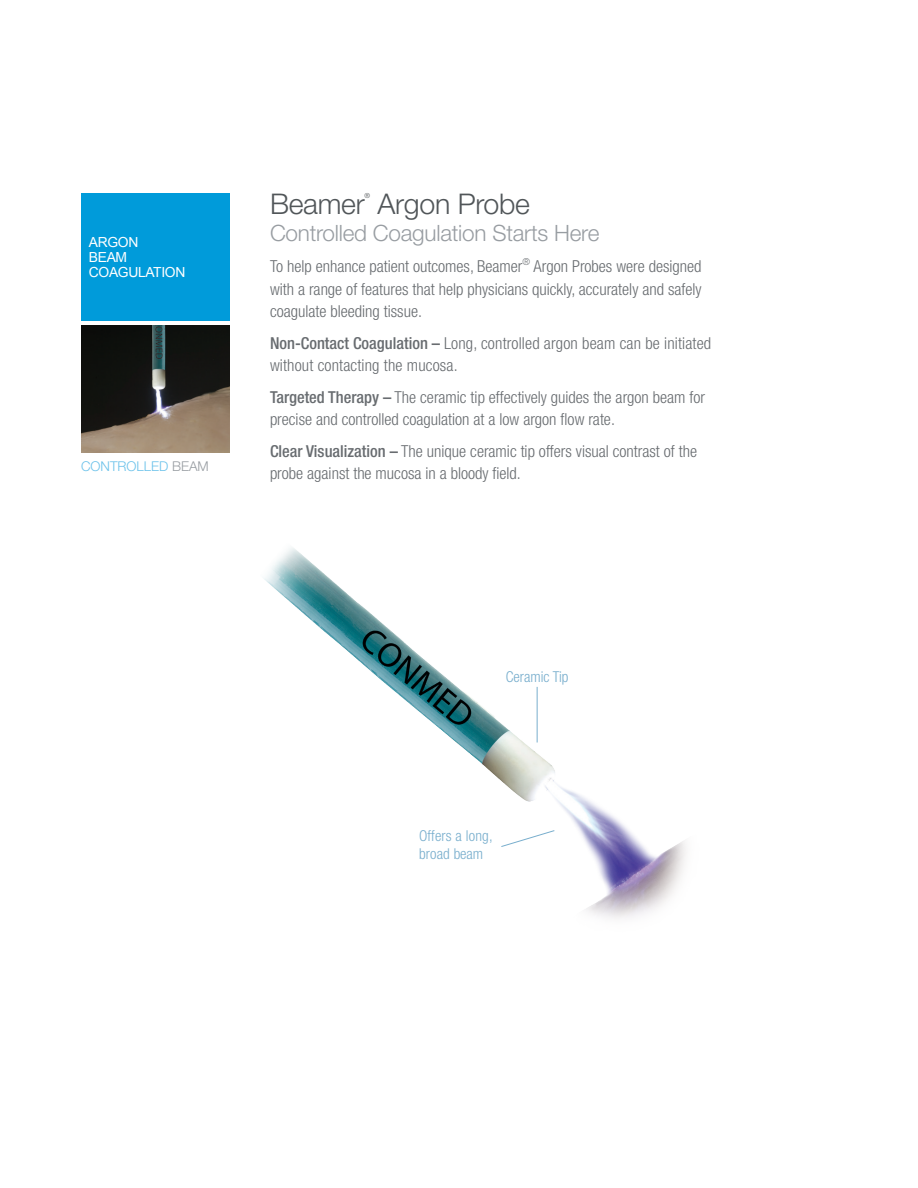
<style>
.page{position:relative;width:918px;height:1188px;background:#fff}
.page>*{position:absolute;margin:0;border:0;box-sizing:border-box;transform-origin:0 0}
.t1{font:300 28.5px "Helvetica Neue LT Std";letter-spacing:-.01em;color:#515659}
.t2{font:300 22.5px "Helvetica Neue LT Std";letter-spacing:-.01em;color:#989da2}
.Body_Copy{font:300 condensed 16.5px/22.5px "Helvetica Neue LT Std";color:#686c70}
.t3{font:300 condensed 15px/18px "Helvetica Neue LT Std";letter-spacing:.01em;color:#78aecd}
.t4{font:13.8px "Arial";letter-spacing:-.025em;color:#fff}
.t5{font:300 13.5px "Helvetica Neue LT Std";color:#6cc2ea}
.Body_Copy-2{font:300 condensed 9.6px "Helvetica Neue LT Std";color:#686c70}
.t6{font:300 7.05px "Helvetica Neue LT Std";color:#515659}
.s1{color:#989da2}
.s2{font-weight:500}
</style>
<div class="page">
<div style="left:81px;top:193px;width:149px;height:128px;background:#009bda"></div>
<img style="left:81px;top:325px;width:149px;height:128px">
<img style="left:264px;top:548px;width:422px;height:371px">
<svg style="left:500px;top:830px;width:55px;height:17px"></svg>
<hr style="left:537px;top:687px;width:1px;height:55px;background:#78aecd">
<p class="t4" style="left:89px;top:234px;width:51px">ARGON</p>
<p class="t4" style="left:89px;top:248px;width:40px">BEAM</p>
<p class="t4" style="left:89px;top:263px;width:98px">COAGULATION</p>
<p class="t5" style="left:81px;top:458px;width:129px">CONTROLLED <span class="s1">BEAM</span></p>
<p class="t1" style="left:270px;top:186px;width:96px">Beamer</p>
<p class="t6" style="left:364px;top:191px;width:7px">®</p>
<p class="t1" style="left:378px;top:186px;width:154px">Argon Probe</p>
<p class="t2" style="left:270px;top:219px;width:331px">Controlled Coagulation Starts Here</p>
<p class="Body_Copy" style="left:270px;top:255px;width:254px">To help enhance patient outcomes, Beamer</p>
<p class="Body_Copy-2" style="left:523px;top:256px;width:9px">®</p>
<p class="Body_Copy" style="left:270px;top:255px;width:433px;text-align:justify;text-indent:264px">Argon Probes were designed with a range of features that help physicians quickly, accurately and safely coagulate bleeding tissue.</p>
<p class="Body_Copy" style="left:270px;top:331px;width:443px"><span class="s2">Non-Contact Coagulation –</span> Long, controlled argon beam can be initiated without contacting the mucosa.</p>
<p class="Body_Copy" style="left:270px;top:385px;width:437px"><span class="s2">Targeted Therapy –</span> The ceramic tip effectively guides the argon beam for precise and controlled coagulation at a low argon flow rate.</p>
<p class="Body_Copy" style="left:270px;top:439px;width:429px"><span class="s2">Clear Visualization –</span> The unique ceramic tip offers visual contrast of the probe against the mucosa in a bloody field.</p>
<p class="t3" style="left:506px;top:668px;width:64px">Ceramic Tip</p>
<p class="t3" style="left:419px;top:827px;width:75px">Offers a long, broad beam</p>
</div>
